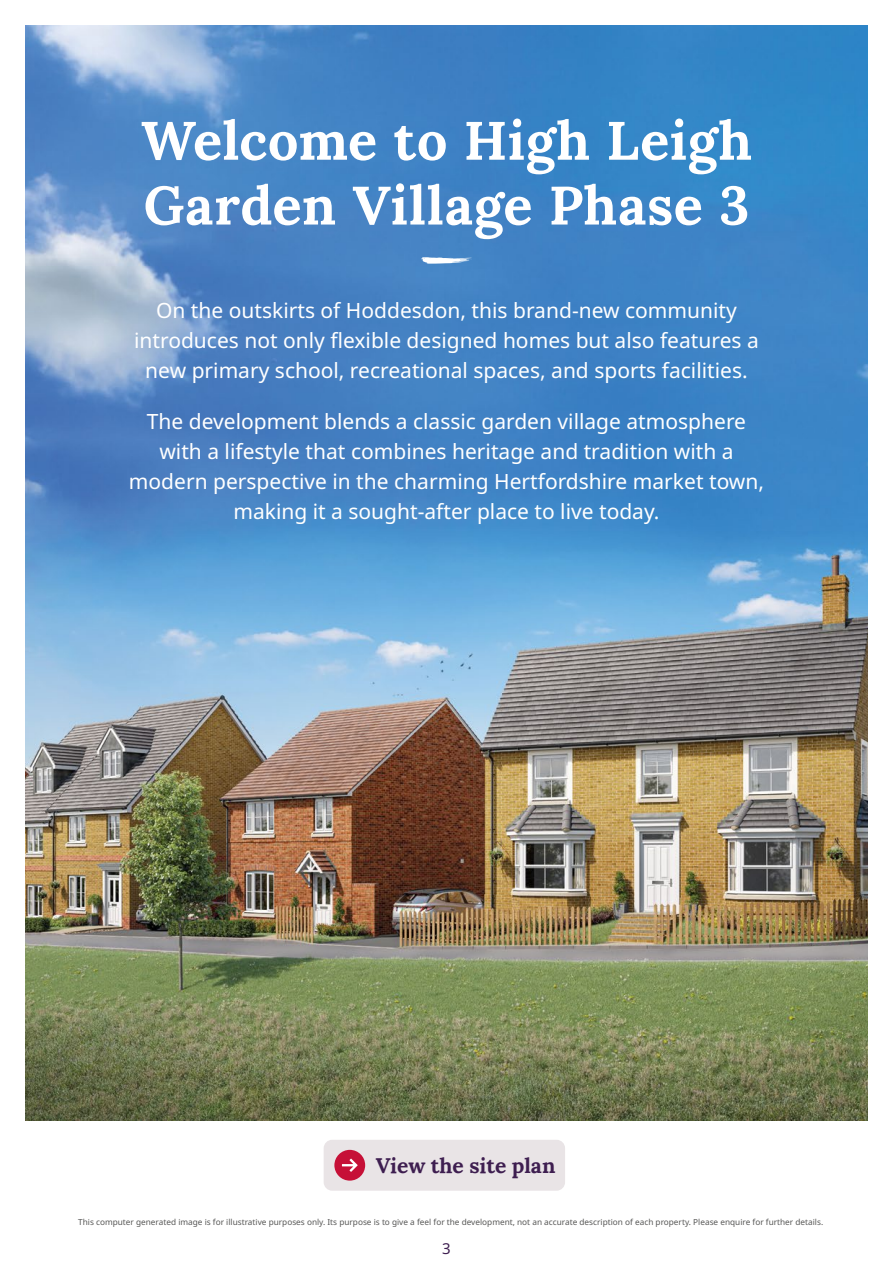
<style>
.page{position:relative;width:893px;height:1263px;background:#fff}
.page>*{position:absolute;margin:0;border:0;box-sizing:border-box;transform-origin:0 0}
.t1{font:700 54px/64.8px "Lora";letter-spacing:.01em;color:#fff}
.t2{font:21px/30px "Noto Sans";color:#fff;text-align:center}
.t3{font:700 21px "Lora";color:#3e1e50}
.t4{font:15px "Noto Sans";color:#3e1e50}
.t5{font:8.25px "Noto Sans";color:#575756}
</style>
<div class="page">
<img style="left:26px;top:26px;width:841px;height:1094px">
<div style="left:324px;top:1140px;width:241px;height:51px;background:#e9e4e6;border-radius:9px"></div>
<div style="left:334px;top:1150px;width:31px;height:30px;background:#c61037;border-radius:50%"></div>
<svg style="left:342px;top:1158px;width:16px;height:14px"></svg>
<svg style="left:421px;top:257px;width:51px;height:7px"></svg>
<h1 class="t1" style="left:141px;top:102px;width:613px">Welcome to High Leigh<br>Garden Village Phase 3</h1>
<p class="t2" style="left:134px;top:296px;width:626px">On the outskirts of Hoddesdon, this brand-new community introduces not only flexible designed homes but also features a new primary school, recreational spaces, and sports facilities.</p>
<p class="t2" style="left:129px;top:407px;width:637px">The development blends a classic garden village atmosphere with a lifestyle that combines heritage and tradition with a modern perspective in the charming Hertfordshire market town, making it a sought-after place to live today.</p>
<p class="t3" style="left:376px;top:1148px;width:181px">View the site plan</p>
<p class="t5" style="left:78px;top:1216px;width:746px">This computer generated image is for illustrative purposes only. Its purpose is to give a feel for the development, not an accurate description of each property. Please enquire for further details.</p>
<p class="t4" style="left:442px;top:1237px;width:10px">3</p>
</div>
